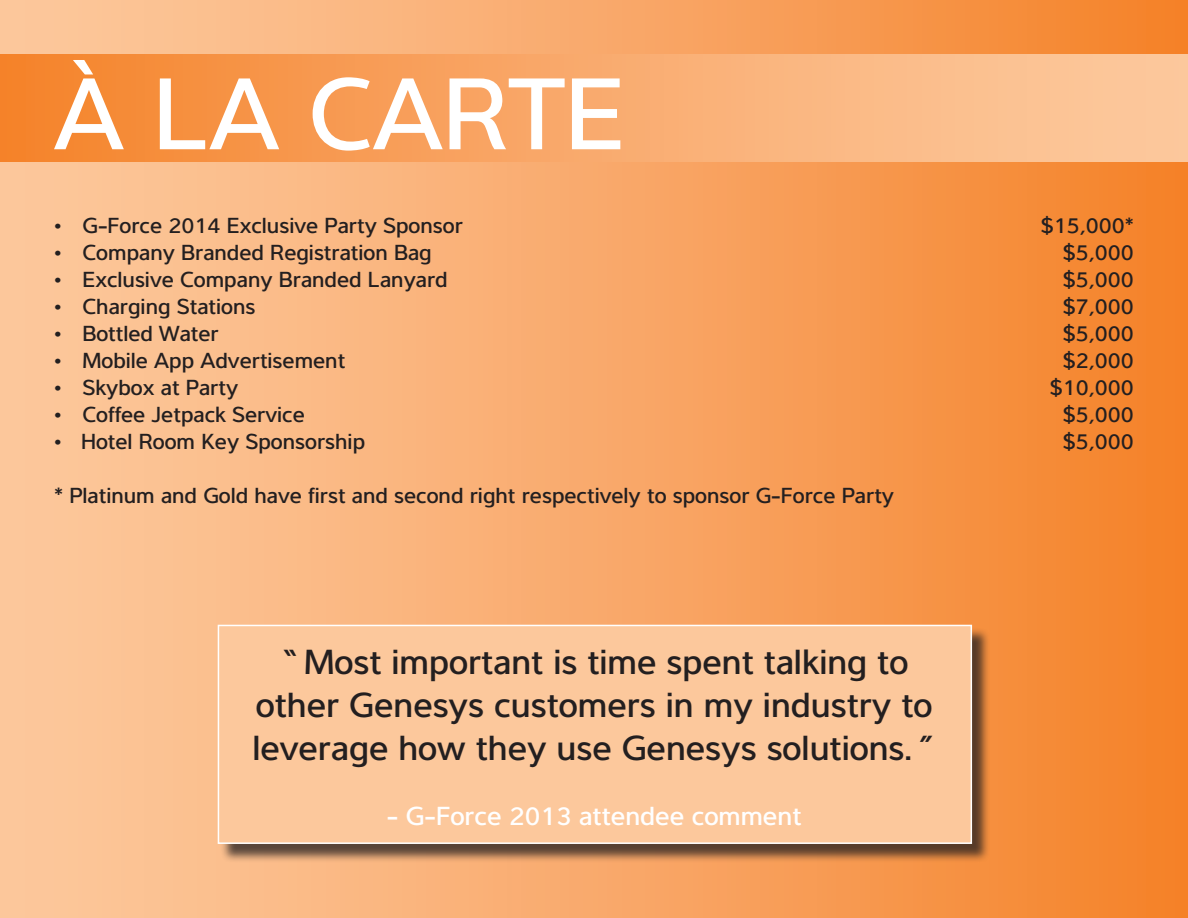
<style>
.page{position:relative;width:1188px;height:918px;background:#fff}
.page>*{position:absolute;margin:0;border:0;box-sizing:border-box;transform-origin:0 0}
.t1{font:500 105px "Interval";color:#fff}
.t2{font:500 36px/43.2px "Interval";color:#231f20}
.t3{font:500 27px "Interval";color:#fff}
.t4{font:500 22.5px "Interval";color:#231f20}
</style>
<div class="page">
<div style="left:0;top:0;width:1188px;height:918px;background:linear-gradient(to right,#fdcca5,#f5842d)"></div>
<div style="left:0;top:54px;width:1188px;height:108px;background:linear-gradient(to right,#f5852f,#fdcda5)"></div>
<div style="left:220px;top:627px;width:771px;height:235px;background:#231f20;opacity:.75"></div>
<div style="left:218px;top:625px;width:754px;height:219px;background:#fcc89c;border:2px solid #fff"></div>
<p class="t1" style="left:54px;top:55px;width:573px">À LA CARTE</p>
<p class="t4" style="left:54px;top:213px;width:410px">• G-Force 2014 Exclusive Party Sponsor</p>
<p class="t4" style="left:1041px;top:213px;width:95px">$15,000*</p>
<p class="t4" style="left:54px;top:240px;width:379px">• Company Branded Registration Bag</p>
<p class="t4" style="left:1063px;top:240px;width:73px">$5,000</p>
<p class="t4" style="left:54px;top:267px;width:395px">• Exclusive Company Branded Lanyard</p>
<p class="t4" style="left:1063px;top:267px;width:73px">$5,000</p>
<p class="t4" style="left:54px;top:294px;width:203px">• Charging Stations</p>
<p class="t4" style="left:1063px;top:294px;width:73px">$7,000</p>
<p class="t4" style="left:54px;top:321px;width:166px">• Bottled Water</p>
<p class="t4" style="left:1063px;top:321px;width:73px">$5,000</p>
<p class="t4" style="left:54px;top:348px;width:293px">• Mobile App Advertisement</p>
<p class="t4" style="left:1063px;top:348px;width:73px">$2,000</p>
<p class="t4" style="left:54px;top:375px;width:186px">• Skybox at Party</p>
<p class="t4" style="left:1050px;top:375px;width:86px">$10,000</p>
<p class="t4" style="left:54px;top:402px;width:252px">• Coffee Jetpack Service</p>
<p class="t4" style="left:1063px;top:402px;width:73px">$5,000</p>
<p class="t4" style="left:54px;top:429px;width:313px">• Hotel Room Key Sponsorship</p>
<p class="t4" style="left:1063px;top:429px;width:73px">$5,000</p>
<p class="t4" style="left:54px;top:483px;width:842px">* Platinum and Gold have first and second right respectively to sponsor G-Force Party</p>
<p class="t2" style="left:280px;top:640px;width:630px">“Most important is time spent talking to</p>
<p class="t2" style="left:252px;top:683px;width:685px">other Genesys customers in my industry to leverage how they use Genesys solutions.”</p>
<p class="t3" style="left:387px;top:801px;width:416px">- G-Force 2013 attendee comment</p>
</div>
